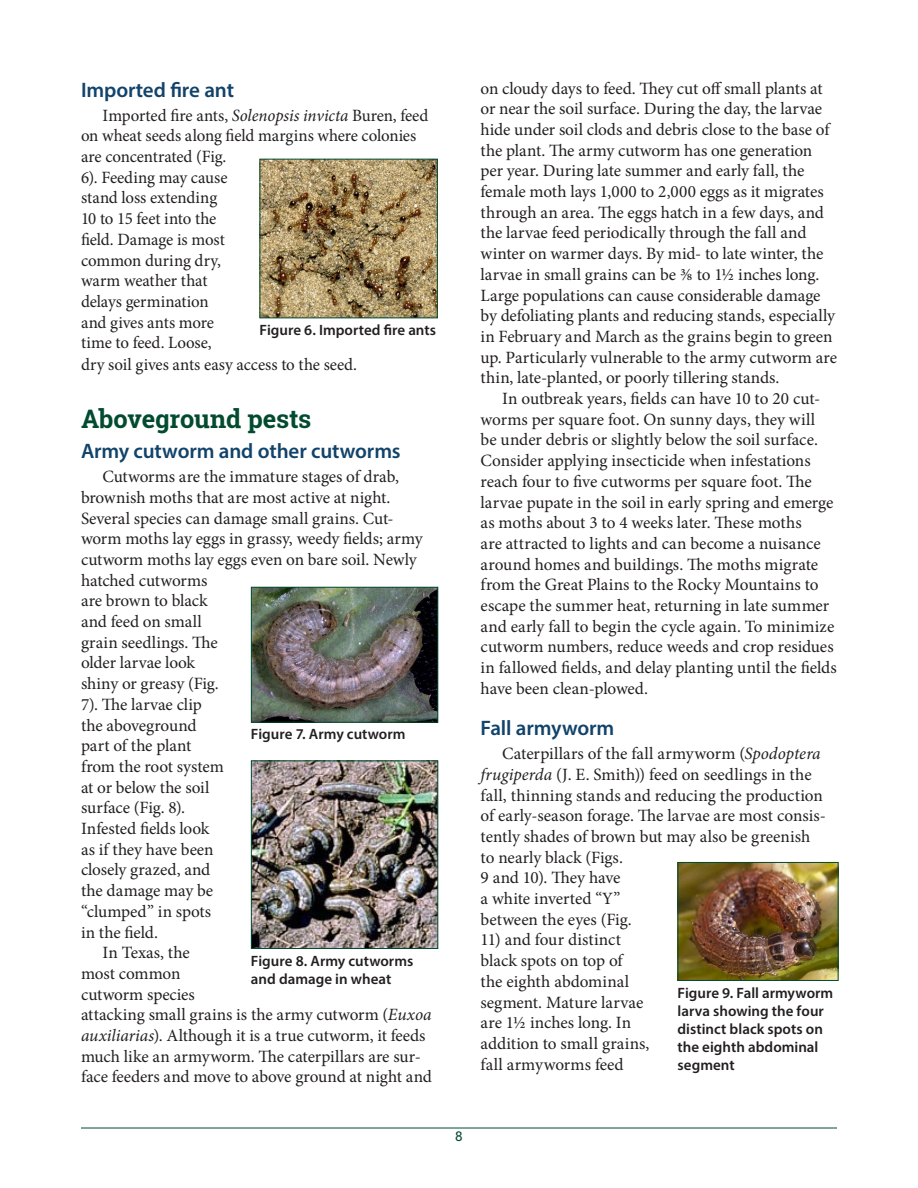
<style>
.page{position:relative;width:918px;height:1188px;background:#fff}
.page>*{position:absolute;margin:0;border:0;box-sizing:border-box;transform-origin:0 0}
.Heading1{font:700 25.5px "Roboto Slab";letter-spacing:-.01em;color:#034b30}
.Heading2{font:600 21px "Myriad Pro";letter-spacing:-.005em;color:#12436a}
.body{font:17.25px/20.7px "Minion Pro";letter-spacing:-.005em;color:#231f20}
.Captions{font:600 15px/18px "Myriad Pro";color:#231f20}
.t1{font:500 13.5px "Avenir";color:#034b30}
.s1{font-style:italic}
</style>
<div class="page">
<hr style="left:81px;top:1128px;width:756px;height:1px;background:#034b30">
<img style="left:262px;top:161px;width:174px;height:155px">
<div style="left:260px;top:159px;width:178px;height:159px;border:1px solid #034b30"></div>
<img style="left:253px;top:589px;width:183px;height:132px">
<div style="left:251px;top:587px;width:187px;height:136px;border:1px solid #034b30"></div>
<img style="left:680px;top:864px;width:156px;height:115px">
<div style="left:678px;top:862px;width:160px;height:119px;border:1px solid #034b30"></div>
<img style="left:253px;top:762px;width:183px;height:185px">
<div style="left:251px;top:760px;width:187px;height:189px;border:1px solid #034b30"></div>
<p class="Heading2" style="left:81px;top:76px;width:155px">Imported fire ant</p>
<p class="body" style="left:81px;top:105px;width:349px;text-indent:22px">Imported fire ants, <span class="s1">Solenopsis invicta</span> Buren, feed on wheat seeds along field margins where colonies are concentrated (Fig.<br>6). Feeding may cause<br>stand loss extending<br>10 to 15 feet into the<br>field. Damage is most<br>common during dry,<br>warm weather that<br>delays germination<br>and gives ants more<br>time to feed. Loose,<br>dry soil gives ants easy access to the seed.</p>
<p class="Heading1" style="left:81px;top:401px;width:232px">Aboveground pests</p>
<p class="Heading2" style="left:81px;top:438px;width:321px">Army cutworm and other cutworms</p>
<p class="body" style="left:81px;top:466px;width:343px;text-indent:22px">Cutworms are the immature stages of drab, brownish moths that are most active at night.<br>Several species can damage small grains. Cut&shy;worm moths lay eggs in grassy, weedy fields; army cutworm moths lay eggs even on bare soil. Newly hatched cutworms<br>are brown to black<br>and feed on small<br>grain seedlings. The<br>older larvae look<br>shiny or greasy (Fig.<br>7). The larvae clip<br>the aboveground<br>part of the plant<br>from the root system<br>at or below the soil<br>surface (Fig. 8).<br>Infested fields look<br>as if they have been<br>closely grazed, and<br>the damage may be<br>“clumped” in spots<br>in the field.</p>
<p class="body" style="left:81px;top:942px;width:353px;text-indent:22px">In Texas, the<br>most common<br>cutworm species<br>attacking small grains is the army cutworm (<span class="s1">Euxoa auxiliarias</span>). Although it is a true cutworm, it feeds much like an armyworm. The caterpillars are sur&shy;face feeders and move to above ground at night and</p>
<p class="Captions" style="left:260px;top:321px;width:178px">Figure 6. Imported fire ants</p>
<p class="Captions" style="left:251px;top:725px;width:156px">Figure 7. Army cutworm</p>
<p class="Captions" style="left:251px;top:951px;width:164px">Figure 8. Army cutworms and damage in wheat</p>
<p class="body" style="left:481px;top:78px;width:358px">on cloudy days to feed. They cut off small plants at or near the soil surface. During the day, the larvae hide under soil clods and debris close to the base of the plant. The army cutworm has one generation per year. During late summer and early fall, the female moth lays 1,000 to 2,000 eggs as it migrates through an area. The eggs hatch in a few days, and the larvae feed periodically through the fall and winter on warmer days. By mid- to late winter, the larvae in small grains can be ⅜ to 1½ inches long.<br>Large populations can cause considerable damage by defoliating plants and reducing stands, especially in February and March as the grains begin to green up. Particularly vulnerable to the army cutworm are thin, late-planted, or poorly tillering stands.</p>
<p class="body" style="left:481px;top:388px;width:358px;text-indent:22px">In outbreak years, fields can have 10 to 20 cut&shy;worms per square foot. On sunny days, they will<br>be under debris or slightly below the soil surface.<br>Consider applying insecticide when infestations reach four to five cutworms per square foot. The larvae pupate in the soil in early spring and emerge as moths about 3 to 4 weeks later. These moths<br>are attracted to lights and can become a nuisance around homes and buildings. The moths migrate from the Great Plains to the Rocky Mountains to escape the summer heat, returning in late summer and early fall to begin the cycle again. To minimize cutworm numbers, reduce weeds and crop residues in fallowed fields, and delay planting until the fields have been clean-plowed.</p>
<p class="Heading2" style="left:481px;top:715px;width:135px">Fall armyworm</p>
<p class="body" style="left:481px;top:743px;width:347px;text-indent:22px">Caterpillars of the fall armyworm (<span class="s1">Spodoptera frugiperda</span> (J. E. Smith)) feed on seedlings in the fall, thinning stands and reducing the production of early-season forage. The larvae are most consis&shy;tently shades of brown but may also be greenish to nearly black (Figs.<br>9 and 10). They have<br>a white inverted “Y”<br>between the eyes (Fig.</p>
<p class="body" style="left:481px;top:930px;width:170px">11) and four distinct black spots on top of<br>the eighth abdominal segment. Mature larvae are 1½ inches long. In addition to small grains, fall armyworms feed</p>
<p class="Captions" style="left:678px;top:983px;width:157px">Figure 9. Fall armyworm larva showing the four distinct black spots on the eighth abdominal segment</p>
<p class="t1" style="left:455px;top:1129px;width:9px">8</p>
</div>
